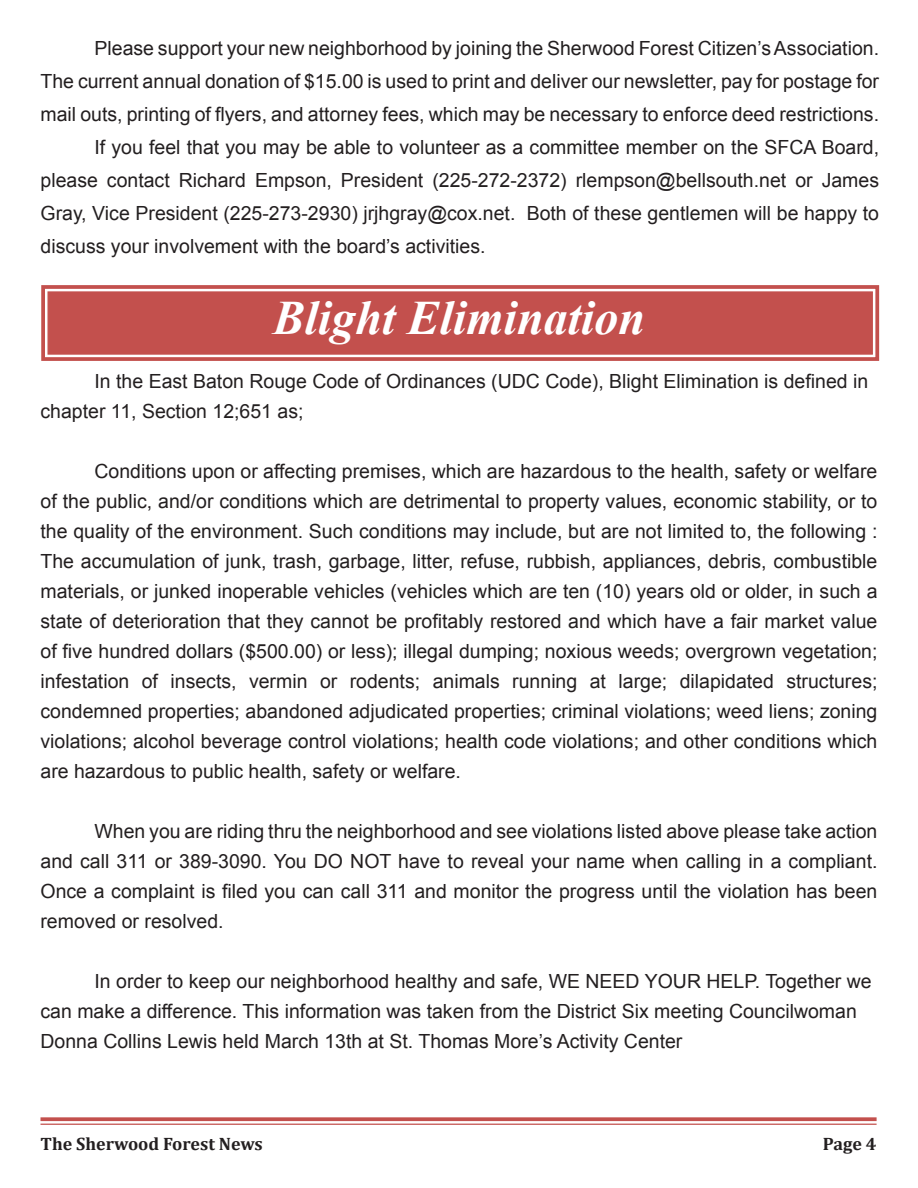
<style>
.page{position:relative;width:918px;height:1188px;background:#fff}
.page>*{position:absolute;margin:0;border:0;box-sizing:border-box;transform-origin:0 0}
.t1{font:italic 700 48px "Times New Roman";color:#fff}
.t2{font:19.5px/30px "Arial";color:#231f20;text-align:justify}
.t3{font:700 18px "Cambria";color:#231f20}
</style>
<div class="page">
<svg style="left:40px;top:1117px;width:837px;height:4px;background:#c85f5c"></svg>
<hr style="left:40px;top:1124px;width:837px;height:1px;background:#c3504d">
<svg style="left:41px;top:285px;width:839px;height:76px"></svg>
<div style="left:47px;top:291px;width:827px;height:64px;background:#c3504d"></div>
<p class="t2" style="left:40px;top:32px;width:840px;line-height:33px;text-indent:54px">Please support your new neighborhood by joining the Sherwood Forest Citizen’s Association.<br>The current annual donation of $15.00 is used to print and deliver our newsletter, pay for postage for mail outs, printing of flyers, and attorney fees, which may be necessary to enforce deed restrictions.</p>
<p class="t2" style="left:40px;top:131px;width:840px;line-height:33px;text-indent:54px">If you feel that you may be able to volunteer as a committee member on the SFCA Board, please contact Richard Empson, President (225-272-2372) rlempson@bellsouth.net or James Gray, Vice President (225-273-2930) jrjhgray@cox.net. Both of these gentlemen will be happy to discuss your involvement with the board’s activities.</p>
<p class="t1" style="left:273px;top:284px;width:374px">Blight Elimination</p>
<p class="t2" style="left:94px;top:367px;width:775px">In the East Baton Rouge Code of Ordinances (UDC Code), Blight Elimination is defined in</p>
<p class="t2" style="left:40px;top:397px;width:265px">chapter 11, Section 12;651 as;</p>
<p class="t2" style="left:40px;top:457px;width:839px;text-indent:54px">Conditions upon or affecting premises, which are hazardous to the health, safety or welfare of the public, and/or conditions which are detrimental to property values, economic stability, or to the quality of the environment. Such conditions may include, but are not limited to, the following :<br>The accumulation of junk, trash, garbage, litter, refuse, rubbish, appliances, debris, combustible materials, or junked inoperable vehicles (vehicles which are ten (10) years old or older, in such a state of deterioration that they cannot be profitably restored and which have a fair market value of five hundred dollars ($500.00) or less); illegal dumping; noxious weeds; overgrown vegetation; infestation of insects, vermin or rodents; animals running at large; dilapidated structures; condemned properties; abandoned adjudicated properties; criminal violations; weed liens; zoning violations; alcohol beverage control violations; health code violations; and other conditions which are hazardous to public health, safety or welfare.</p>
<p class="t2" style="left:40px;top:817px;width:839px;text-indent:54px">When you are riding thru the neighborhood and see violations listed above please take action and call 311 or 389-3090. You DO NOT have to reveal your name when calling in a compliant.<br>Once a complaint is filed you can call 311 and monitor the progress until the violation has been removed or resolved.</p>
<p class="t2" style="left:94px;top:967px;width:779px">In order to keep our neighborhood healthy and safe, WE NEED YOUR HELP. Together we</p>
<p class="t2" style="left:40px;top:997px;width:818px">can make a difference. This information was taken from the District Six meeting Councilwoman</p>
<p class="t2" style="left:40px;top:1027px;width:643px">Donna Collins Lewis held March 13th at St. Thomas More’s Activity Center</p>
<p class="t3" style="left:40px;top:1131px;width:224px">The Sherwood Forest News</p>
<p class="t3" style="left:823px;top:1131px;width:55px">Page 4</p>
</div>
